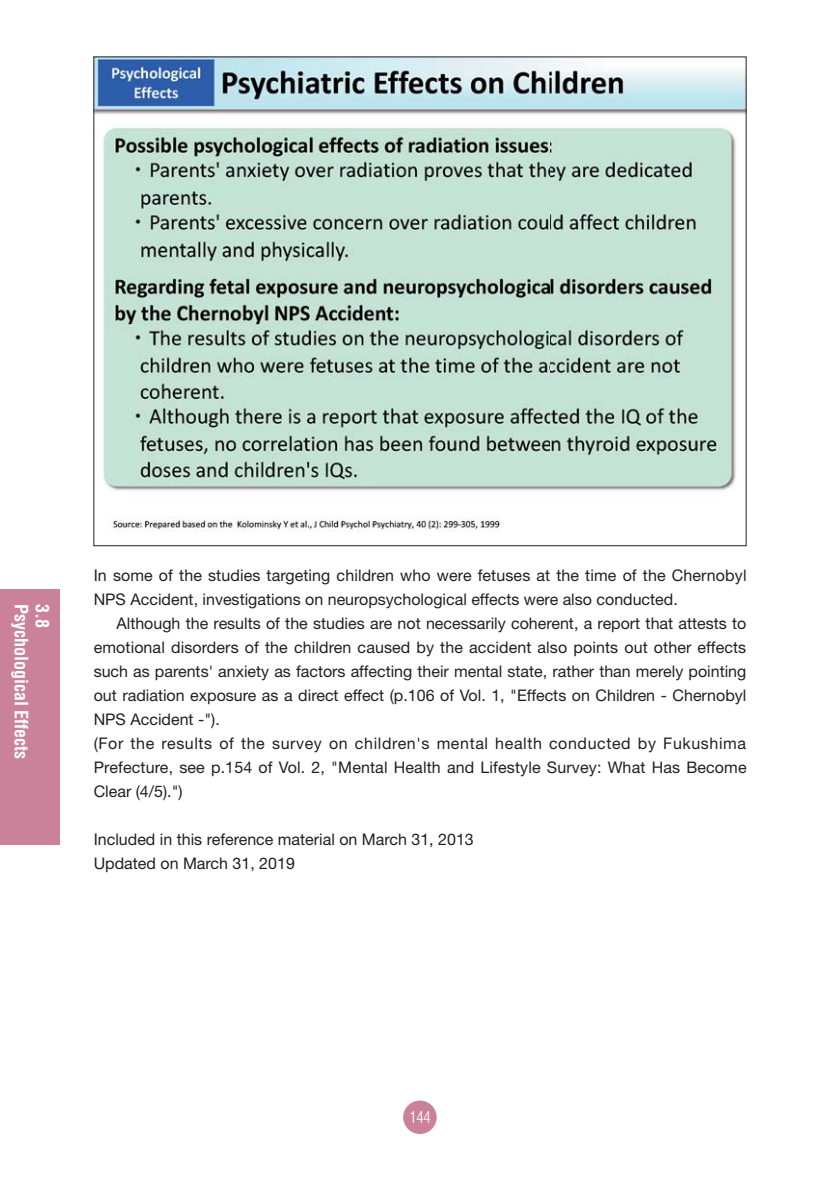
<style>
.page{position:relative;width:840px;height:1191px;background:#fff}
.page>*{position:absolute;margin:0;border:0;box-sizing:border-box;transform-origin:0 0}
.t1{font:700 condensed 18px "Helvetica";color:#fff}
.t2{font:16px/24px "Helvetica Neue";color:#231f20}
.t3{font:300 condensed 16px "Helvetica";color:#fff}
</style>
<div class="page">
<div style="left:403px;top:1100px;width:33px;height:34px;background:#ca829b;border-radius:50%"></div>
<div style="left:0;top:590px;width:60px;height:255px;background:#ca829b"></div>
<img style="left:96px;top:59px;width:648px;height:473px">
<p class="t1" style="left:28px;top:604px;width:157px;rotate:90deg">Psychological Effects</p>
<p class="t1" style="left:49px;top:604px;width:25px;rotate:90deg">3.8</p>
<p class="t2" style="left:94px;top:565px;width:654px">In some of the studies targeting children who were fetuses at the time of the Chernobyl<br>NPS Accident, investigations on neuropsychological effects were also conducted.</p>
<p class="t2" style="left:94px;top:613px;width:654px;text-indent:23px">Although the results of the studies are not necessarily coherent, a report that attests to emotional disorders of the children caused by the accident also points out other effects such as parents' anxiety as factors affecting their mental state, rather than merely pointing out radiation exposure as a direct effect (p.106 of Vol. 1, "Effects on Children - Chernobyl NPS Accident -").<br>(For the results of the survey on children's mental health conducted by Fukushima Prefecture, see p.154 of Vol. 2, "Mental Health and Lifestyle Survey: What Has Become Clear (4/5).")</p>
<p class="t2" style="left:94px;top:829px;width:381px">Included in this reference material on March 31, 2013<br>Updated on March 31, 2019</p>
<p class="t3" style="left:409px;top:1110px;width:23px">144</p>
</div>
